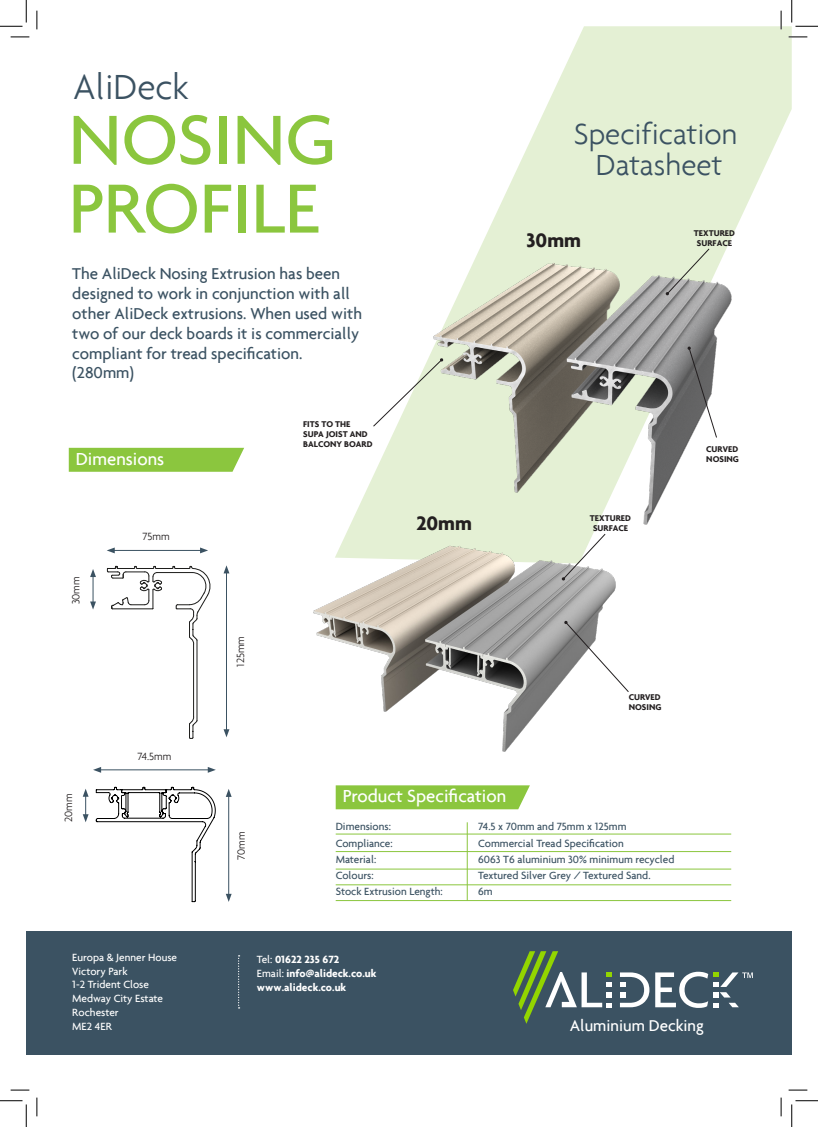
<style>
.page{position:relative;width:818px;height:1127px;background:#fff}
.page>*{position:absolute;margin:0;border:0;box-sizing:border-box;transform-origin:0 0}
.t1{font:500 75px "Agenda";color:#8bc63e}
.t2{font:300 37.5px "Agenda";color:#3b5262}
.t3{font:300 31.25px "Agenda";color:#3b5262}
.t4{font:700 21px "Agenda";color:#231f20}
.t5{font:500 18.75px "Agenda";color:#fff}
.t6{font:500 16.88px/19.8px "Agenda";color:#3b5262}
.t7{font:500 16.88px "Agenda";color:#fff}
.t8{font:500 11.25px "Agenda";color:#3b5262}
.t9{font:500 11.25px "Agenda";color:#fff}
.t10{font:700 11.25px "Agenda";color:#fff}
.t11{font:300 11.25px "Agenda";color:#231f20}
.t12{font:700 9px/9.9px "Agenda";color:#231f20}
.s1{font-weight:500}
</style>
<div class="page">
<svg style="left:346px;top:26px;width:446px;height:507px"></svg>
<div style="left:26px;top:930px;width:766px;height:124px;background:#3b5262"></div>
<img style="left:313px;top:533px;width:303px;height:219px">
<svg style="left:564px;top:620px;width:65px;height:72px"></svg>
<svg style="left:562px;top:533px;width:44px;height:47px"></svg>
<img style="left:404px;top:260px;width:362px;height:266px">
<svg style="left:372px;top:358px;width:71px;height:69px"></svg>
<svg style="left:687px;top:346px;width:30px;height:92px"></svg>
<svg style="left:666px;top:248px;width:44px;height:47px;background:#cbd2c0"></svg>
<svg style="left:69px;top:447px;width:175px;height:24px;background:#92c94a"></svg>
<svg style="left:96px;top:786px;width:120px;height:116px"></svg>
<hr style="left:99px;top:769px;width:111px;height:1px;background:#3b5262">
<svg style="left:208px;top:767px;width:8px;height:5px"></svg>
<svg style="left:93px;top:767px;width:8px;height:5px"></svg>
<hr style="left:228px;top:794px;width:1px;height:101px;background:#3b5262">
<svg style="left:226px;top:789px;width:6px;height:7px"></svg>
<svg style="left:226px;top:893px;width:6px;height:8px"></svg>
<svg style="left:336px;top:785px;width:194px;height:24px;background:#90c846"></svg>
<hr style="left:336px;top:833px;width:395px;height:1px;background:#8bc63e">
<hr style="left:336px;top:851px;width:395px;height:1px;background:#8bc63e">
<hr style="left:336px;top:868px;width:395px;height:1px;background:#8bc63e">
<hr style="left:336px;top:884px;width:395px;height:1px;background:#8bc63e">
<hr style="left:336px;top:900px;width:395px;height:1px;background:#8bc63e">
<hr style="left:467px;top:822px;width:1px;height:78px;background:#8bc63e">
<svg style="left:513px;top:951px;width:99px;height:72px"></svg>
<svg style="left:620px;top:972px;width:29px;height:34px"></svg>
<svg style="left:655px;top:971px;width:98px;height:36px"></svg>
<svg style="left:238px;top:955px;width:2px;height:53px"></svg>
<hr style="left:197px;top:640px;width:1px;height:80px;background:#1d1d1b">
<hr style="left:193px;top:643px;width:1px;height:73px;background:#1d1d1b">
<svg style="left:189px;top:716px;width:9px;height:23px"></svg>
<svg style="left:107px;top:565px;width:104px;height:79px"></svg>
<hr style="left:113px;top:550px;width:89px;height:1px;background:#3b5262">
<svg style="left:200px;top:547px;width:8px;height:6px"></svg>
<svg style="left:107px;top:547px;width:8px;height:6px"></svg>
<svg style="left:90px;top:569px;width:6px;height:40px"></svg>
<svg style="left:83px;top:789px;width:6px;height:33px"></svg>
<hr style="left:226px;top:571px;width:1px;height:160px;background:#3b5262">
<svg style="left:224px;top:565px;width:5px;height:8px"></svg>
<svg style="left:224px;top:729px;width:5px;height:8px"></svg>
<svg style="left:11px;top:36px;width:18px;height:2px"></svg>
<svg style="left:788px;top:36px;width:19px;height:2px"></svg>
<svg style="left:11px;top:1089px;width:18px;height:1px"></svg>
<svg style="left:788px;top:1089px;width:19px;height:1px"></svg>
<svg style="left:36px;top:11px;width:2px;height:18px"></svg>
<svg style="left:36px;top:1097px;width:2px;height:18px"></svg>
<svg style="left:780px;top:11px;width:2px;height:18px"></svg>
<svg style="left:780px;top:1097px;width:2px;height:18px"></svg>
<svg style="left:0;top:0;width:27px;height:27px"></svg>
<svg style="left:0;top:1100px;width:27px;height:26px"></svg>
<svg style="left:791px;top:0;width:27px;height:27px"></svg>
<svg style="left:791px;top:1100px;width:27px;height:26px"></svg>
<p class="t2" style="left:73px;top:65px;width:117px">AliDeck</p>
<p class="t1" style="left:69px;top:94px;width:269px">NOSING</p>
<p class="t1" style="left:69px;top:163px;width:253px">PROFILE</p>
<p class="t6" style="left:72px;top:263px;width:291px">The AliDeck Nosing Extrusion has been designed to work in conjunction with all other AliDeck extrusions. When used with two of our deck boards it is commercially compliant for tread specification.</p>
<p class="t6" style="left:72px;top:362px;width:63px">(280mm)</p>
<p class="t5" style="left:76px;top:447px;width:90px">Dimensions</p>
<p class="t11" style="left:69px;top:604px;width:29px;rotate:-90deg">30mm</p>
<p class="t11" style="left:143px;top:529px;width:29px">75mm</p>
<p class="t11" style="left:137px;top:749px;width:35px">74.5mm</p>
<p class="t12" style="left:303px;top:419px;width:49px">FITS TO THE</p>
<p class="t12" style="left:303px;top:428px;width:71px">SUPA JOIST AND<br>BALCONY BOARD</p>
<p class="t11" style="left:234px;top:666px;width:32px;rotate:-90deg">125mm</p>
<p class="t4" style="left:416px;top:510px;width:57px">20mm</p>
<p class="t3" style="left:574px;top:115px;width:165px">Specification</p>
<p class="t3" style="left:596px;top:147px;width:128px">Datasheet</p>
<p class="t4" style="left:526px;top:227px;width:56px">30mm</p>
<p class="t12" style="left:694px;top:227px;width:43px;text-align:center">TEXTURED<br>SURFACE</p>
<p class="t12" style="left:590px;top:512px;width:43px;text-align:center">TEXTURED<br>SURFACE</p>
<p class="t12" style="left:706px;top:443px;width:34px">CURVED<br>NOSING</p>
<p class="t12" style="left:629px;top:692px;width:34px">CURVED<br>NOSING</p>
<p class="t11" style="left:62px;top:822px;width:30px;rotate:-90deg">20mm</p>
<p class="t9" style="left:72px;top:950px;width:106px">Europa &amp; Jenner House</p>
<p class="t9" style="left:72px;top:963px;width:57px">Victory Park</p>
<p class="t9" style="left:72px;top:977px;width:78px">1-2 Trident Close</p>
<p class="t9" style="left:72px;top:991px;width:92px">Medway City Estate</p>
<p class="t9" style="left:72px;top:1005px;width:48px">Rochester</p>
<p class="t9" style="left:72px;top:1018px;width:41px">ME2 4ER</p>
<p class="t11" style="left:235px;top:859px;width:30px;rotate:-90deg">70mm</p>
<p class="t5" style="left:343px;top:784px;width:165px">Product Specification</p>
<p class="t8" style="left:336px;top:819px;width:57px">Dimensions:</p>
<p class="t8" style="left:478px;top:819px;width:150px">74.5 x 70mm and 75mm x 125mm</p>
<p class="t8" style="left:336px;top:836px;width:58px">Compliance:</p>
<p class="t8" style="left:478px;top:836px;width:147px">Commercial Tread Specification</p>
<p class="t8" style="left:336px;top:852px;width:42px">Material:</p>
<p class="t8" style="left:478px;top:852px;width:198px">6063 T6 aluminium 30% minimum recycled</p>
<p class="t8" style="left:336px;top:868px;width:39px">Colours:</p>
<p class="t8" style="left:478px;top:868px;width:174px">Textured Silver Grey / Textured Sand.</p>
<p class="t8" style="left:336px;top:884px;width:109px">Stock Extrusion Length:</p>
<p class="t8" style="left:478px;top:884px;width:16px">6m</p>
<p class="t10" style="left:257px;top:952px;width:84px"><span class="s1">Tel:</span> 01622 235 672</p>
<p class="t10" style="left:257px;top:966px;width:121px"><span class="s1">Email:</span> info@alideck.co.uk</p>
<p class="t10" style="left:257px;top:980px;width:91px">www.alideck.co.uk</p>
<p class="t7" style="left:570px;top:1014px;width:135px">Aluminium Decking</p>
</div>
